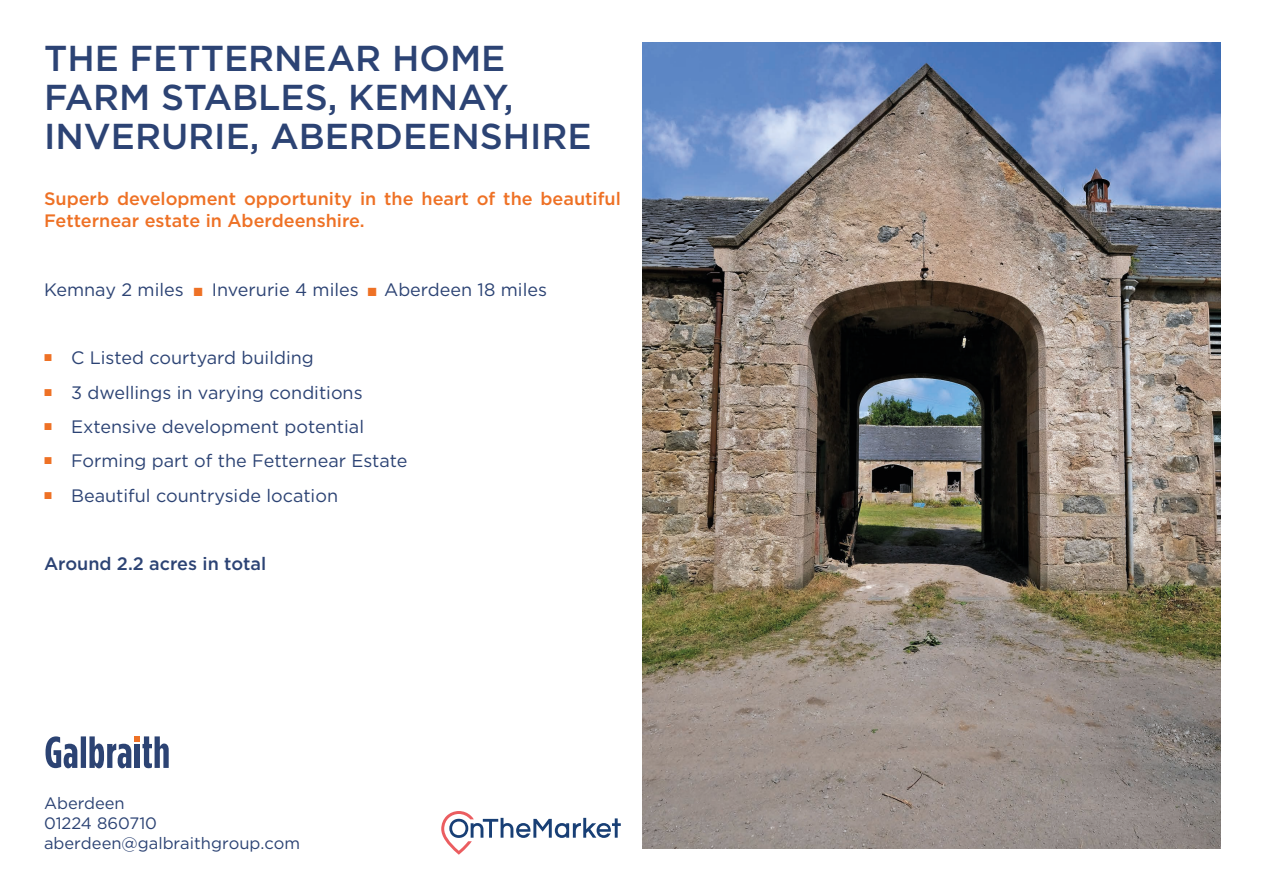
<style>
.page{position:relative;width:1263px;height:893px;background:#fff}
.page>*{position:absolute;margin:0;border:0;box-sizing:border-box;transform-origin:0 0}
.t1{font:500 36px/39px "Gotham";color:#2c4374}
.t2{font:18px "Gotham HTF";color:#2c4374}
.t3{font:500 18px/21.6px "Gotham";color:#ee7125}
.t4{font:500 18px "Gotham";color:#2c4374}
.t5{font:16.5px/20px "Gotham HTF";color:#2c4374}
.s1{font-family:"Proxima Nova";font-size:14.25px;color:#ee7125}
</style>
<div class="page">
<svg style="left:46px;top:736px;width:123px;height:32px"></svg>
<div style="left:135px;top:744px;width:5px;height:24px;background:#2c4373"></div>
<img style="left:642px;top:42px;width:578px;height:807px">
<svg style="left:441px;top:811px;width:180px;height:44px"></svg>
<h1 class="t1" style="left:44px;top:39px;width:549px">THE FETTERNEAR HOME<br>FARM STABLES, KEMNAY,<br>INVERURIE, ABERDEENSHIRE</h1>
<p class="t3" style="left:44px;top:188px;width:578px">Superb development opportunity in the heart of the beautiful<br>Fetternear estate in Aberdeenshire.</p>
<p class="t2" style="left:44px;top:279px;width:504px">Kemnay 2 miles <span class="s1">■</span> Inverurie 4 miles <span class="s1">■</span> Aberdeen 18 miles</p>
<p class="t2" style="left:44px;top:348px;width:271px"><sup>■</sup> C Listed courtyard building</p>
<p class="t2" style="left:44px;top:382px;width:320px"><sup>■</sup> 3 dwellings in varying conditions</p>
<p class="t2" style="left:44px;top:417px;width:322px"><sup>■</sup> Extensive development potential</p>
<p class="t2" style="left:44px;top:451px;width:365px"><sup>■</sup> Forming part of the Fetternear Estate</p>
<p class="t2" style="left:44px;top:485px;width:296px"><sup>■</sup> Beautiful countryside location</p>
<p class="t4" style="left:44px;top:552px;width:224px">Around 2.2 acres in total</p>
<p class="t5" style="left:44px;top:793px;width:258px">Aberdeen<br>01224 860710 aberdeen@galbraithgroup.com</p>
</div>
